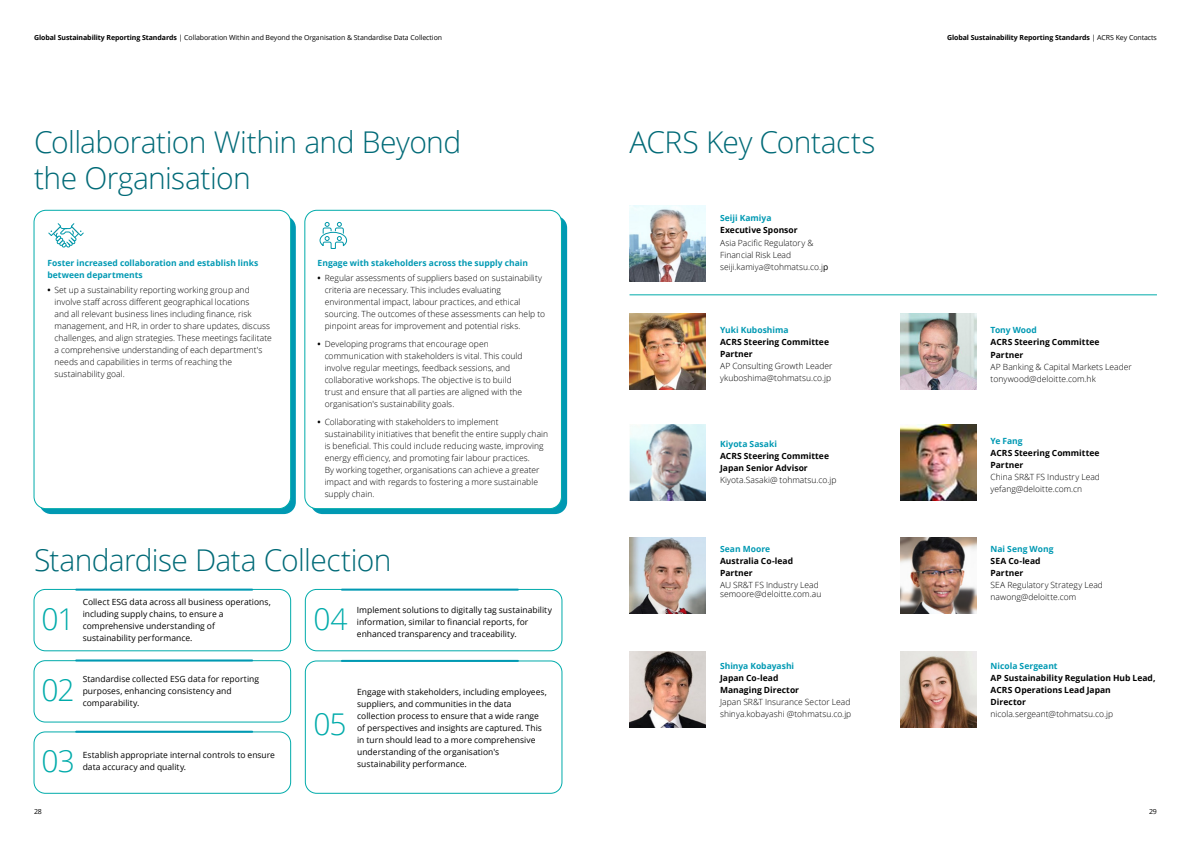
<style>
.page{position:relative;width:1191px;height:842px;background:#fff}
.page>*{position:absolute;margin:0;border:0;box-sizing:border-box;transform-origin:0 0}
.t1{font:300 30px/36px "Open Sans";letter-spacing:-.02em;color:#006a77}
.t2{font:300 30px "Open Sans";letter-spacing:-.03em;color:#00abaa}
.t3{font:300 8.5px/12px "Open Sans";letter-spacing:.005em;color:#000}
.t4{font:8.5px/12px "Open Sans";letter-spacing:.005em;color:#000}
.t5{font:700 8.5px/12px "Open Sans";color:#000}
.t6{font:700 8.5px/12px "Open Sans";letter-spacing:.005em;color:#0099b3}
.t7{font:7px "Open Sans";letter-spacing:-.01em;color:#000}
.t8{font:700 7px "Open Sans";letter-spacing:-.01em;color:#000}
.s1{font-weight:700}
.s2{font-weight:400}
</style>
<div class="page">
<div style="left:39px;top:216px;width:257px;height:298px;background:#0099b3;border-radius:12px"></div>
<div style="left:310px;top:216px;width:257px;height:298px;background:#0099b3;border-radius:12px"></div>
<div style="left:34px;top:210px;width:257px;height:299px;background:#fff;border-radius:12px"></div>
<div style="left:34px;top:210px;width:257px;height:299px;border:1px solid #00abaa;border-radius:12px"></div>
<div style="left:34px;top:589px;width:257px;height:62px;border:1px solid #00abaa;border-radius:11px"></div>
<div style="left:305px;top:589px;width:257px;height:62px;border:1px solid #00abaa;border-radius:11px"></div>
<div style="left:34px;top:660px;width:257px;height:62px;border:1px solid #00abaa;border-radius:11px"></div>
<div style="left:305px;top:660px;width:257px;height:134px;border:1px solid #00abaa;border-radius:11px"></div>
<div style="left:34px;top:731px;width:257px;height:63px;border:1px solid #00abaa;border-radius:11px"></div>
<div style="left:305px;top:210px;width:256px;height:299px;background:#fff;border-radius:12px"></div>
<div style="left:304px;top:210px;width:258px;height:299px;border:1px solid #00abaa;border-radius:12px"></div>
<svg style="left:48px;top:223px;width:36px;height:25px"></svg>
<svg style="left:319px;top:222px;width:28px;height:27px"></svg>
<hr style="left:76px;top:589px;width:176px;height:2px;background:#0099b3">
<hr style="left:342px;top:589px;width:176px;height:2px;background:#0099b3">
<hr style="left:342px;top:660px;width:176px;height:2px;background:#0099b3">
<hr style="left:76px;top:659px;width:176px;height:2px;background:#0099b3">
<hr style="left:76px;top:731px;width:176px;height:2px;background:#0099b3">
<img style="left:629px;top:205px;width:76px;height:76px">
<img style="left:629px;top:314px;width:76px;height:76px">
<img style="left:629px;top:424px;width:76px;height:76px">
<img style="left:629px;top:537px;width:76px;height:76px">
<img style="left:629px;top:651px;width:76px;height:76px">
<img style="left:900px;top:314px;width:76px;height:76px">
<img style="left:900px;top:424px;width:76px;height:76px">
<img style="left:900px;top:537px;width:76px;height:76px">
<img style="left:900px;top:651px;width:76px;height:76px">
<hr style="left:629px;top:294px;width:528px;height:1px;background:#00abaa">
<p class="t7" style="left:34px;top:32px;width:409px"><span class="s1">Global Sustainability Reporting Standards</span> | Collaboration Within and Beyond the Organisation &amp; Standardise Data Collection</p>
<h1 class="t1" style="left:34px;top:123px;width:429px">Collaboration Within and Beyond the Organisation</h1>
<p class="t6" style="left:47px;top:257px;width:212px">Foster increased collaboration and establish links between departments</p>
<p class="t3" style="left:55px;top:284px;width:219px;text-indent:-7px"><span class="s1">•</span> Set up a sustainability reporting working group and involve staff across different geographical locations<br>and all relevant business lines including finance, risk management, and HR, in order to share updates, discuss challenges, and align strategies. These meetings facilitate a comprehensive understanding of each department's needs and capabilities in terms of reaching the sustainability goal.</p>
<p class="t6" style="left:317px;top:257px;width:212px">Engage with stakeholders across the supply chain</p>
<p class="t3" style="left:325px;top:272px;width:222px;text-indent:-7px"><span class="s1">•</span> Regular assessments of suppliers based on sustainability criteria are necessary. This includes evaluating environmental impact, labour practices, and ethical sourcing. The outcomes of these assessments can help to pinpoint areas for improvement and potential risks.</p>
<p class="t3" style="left:325px;top:338px;width:199px;text-indent:-7px"><span class="s1">•</span> Developing programs that encourage open communication with stakeholders is vital. This could involve regular meetings, feedback sessions, and collaborative workshops. The objective is to build trust and ensure that all parties are aligned with the organisation's sustainability goals.</p>
<p class="t3" style="left:325px;top:416px;width:225px;text-indent:-7px"><span class="s1">•</span> Collaborating with stakeholders to implement sustainability initiatives that benefit the entire supply chain is beneficial. This could include reducing waste, improving energy efficiency, and promoting fair labour practices.<br>By working together, organisations can achieve a greater impact and with regards to fostering a more sustainable supply chain.</p>
<h1 class="t1" style="left:34px;top:541px;width:359px">Standardise Data Collection</h1>
<p class="t4" style="left:83px;top:596px;width:190px">Collect ESG data across all business operations, including supply chains, to ensure a comprehensive understanding of<br>sustainability performance.</p>
<p class="t4" style="left:357px;top:603px;width:197px">Implement solutions to digitally tag sustainability information, similar to financial reports, for enhanced transparency and traceability.</p>
<p class="t4" style="left:83px;top:673px;width:178px">Standardise collected ESG data for reporting purposes, enhancing consistency and comparability.</p>
<h1 class="t2" style="left:42px;top:598px;width:34px">01</h1>
<h1 class="t2" style="left:313px;top:598px;width:36px">04</h1>
<h1 class="t2" style="left:42px;top:670px;width:34px">02</h1>
<p class="t4" style="left:357px;top:686px;width:191px">Engage with stakeholders, including employees, suppliers, and communities in the data collection process to ensure that a wide range of perspectives and insights are captured. This in turn should lead to a more comprehensive understanding of the organisation's sustainability performance.</p>
<h1 class="t2" style="left:313px;top:703px;width:35px">05</h1>
<h1 class="t2" style="left:42px;top:741px;width:35px">03</h1>
<p class="t4" style="left:83px;top:748px;width:194px">Establish appropriate internal controls to ensure data accuracy and quality.</p>
<h1 class="t1" style="left:629px;top:123px;width:247px">ACRS Key Contacts</h1>
<p class="t6" style="left:720px;top:212px;width:53px">Seiji Kamiya</p>
<p class="t5" style="left:720px;top:224px;width:79px">Executive Sponsor</p>
<p class="t3" style="left:720px;top:236px;width:110px">Asia Pacific Regulatory &amp;<br>Financial Risk Lead seiji.kamiya@tohmatsu.co.j<span class="s2">p</span></p>
<p class="t6" style="left:720px;top:324px;width:70px">Yuki Kuboshima</p>
<p class="t5" style="left:720px;top:336px;width:110px">ACRS Steering Committee<br>Partner</p>
<p class="t3" style="left:720px;top:360px;width:114px">AP Consulting Growth Leader ykuboshima@tohmatsu.co.jp</p>
<p class="t6" style="left:720px;top:438px;width:58px">Kiyota Sasaki</p>
<p class="t5" style="left:720px;top:450px;width:110px">ACRS Steering Committee<br>Japan Senior Advisor</p>
<p class="t3" style="left:720px;top:474px;width:118px">Kiyota.Sasaki@ tohmatsu.co.jp</p>
<p class="t6" style="left:720px;top:542px;width:52px">Sean Moore</p>
<p class="t5" style="left:720px;top:554px;width:75px">Australia Co-lead<br>Partner</p>
<p class="t3" style="left:720px;top:580px;width:103px;line-height:9px">AU SR&amp;T FS Industry Lead semoore@deloitte.com.au</p>
<p class="t6" style="left:720px;top:660px;width:76px">Shinya Kobayashi</p>
<p class="t5" style="left:720px;top:672px;width:81px">Japan Co-lead<br>Managing Director</p>
<p class="t3" style="left:720px;top:696px;width:133px">Japan SR&amp;T Insurance Sector Lead shinya.kobayashi @tohmatsu.co.jp</p>
<p class="t8" style="left:947px;top:32px;width:211px">Global Sustainability Reporting Standards <span class="s2">| ACRS Key Contacts</span></p>
<p class="t6" style="left:990px;top:324px;width:48px">Tony Wood</p>
<p class="t5" style="left:990px;top:336px;width:110px">ACRS Steering Committee<br>Partner</p>
<p class="t3" style="left:990px;top:360px;width:143px">AP Banking &amp; Capital Markets Leader tonywood@deloitte.com.hk</p>
<p class="t6" style="left:990px;top:435px;width:34px">Ye Fang</p>
<p class="t5" style="left:990px;top:447px;width:110px">ACRS Steering Committee<br>Partner</p>
<p class="t3" style="left:990px;top:471px;width:111px">China SR&amp;T FS Industry Lead yefang@deloitte.com.cn</p>
<p class="t6" style="left:990px;top:542px;width:64px">Nai Seng Wong</p>
<p class="t5" style="left:990px;top:554px;width:51px">SEA Co-lead<br>Partner</p>
<p class="t3" style="left:990px;top:578px;width:114px">SEA Regulatory Strategy Lead nawong@deloitte.com</p>
<p class="t6" style="left:990px;top:660px;width:69px">Nicola Sergeant</p>
<p class="t5" style="left:990px;top:672px;width:166px">AP Sustainability Regulation Hub Lead,<br>ACRS Operations Lead Japan<br>Director</p>
<p class="t3" style="left:990px;top:708px;width:124px">nicola.sergeant@tohmatsu.co.jp</p>
<p class="t7" style="left:34px;top:807px;width:9px">28</p>
<p class="t7" style="left:1149px;top:807px;width:9px">29</p>
</div>
